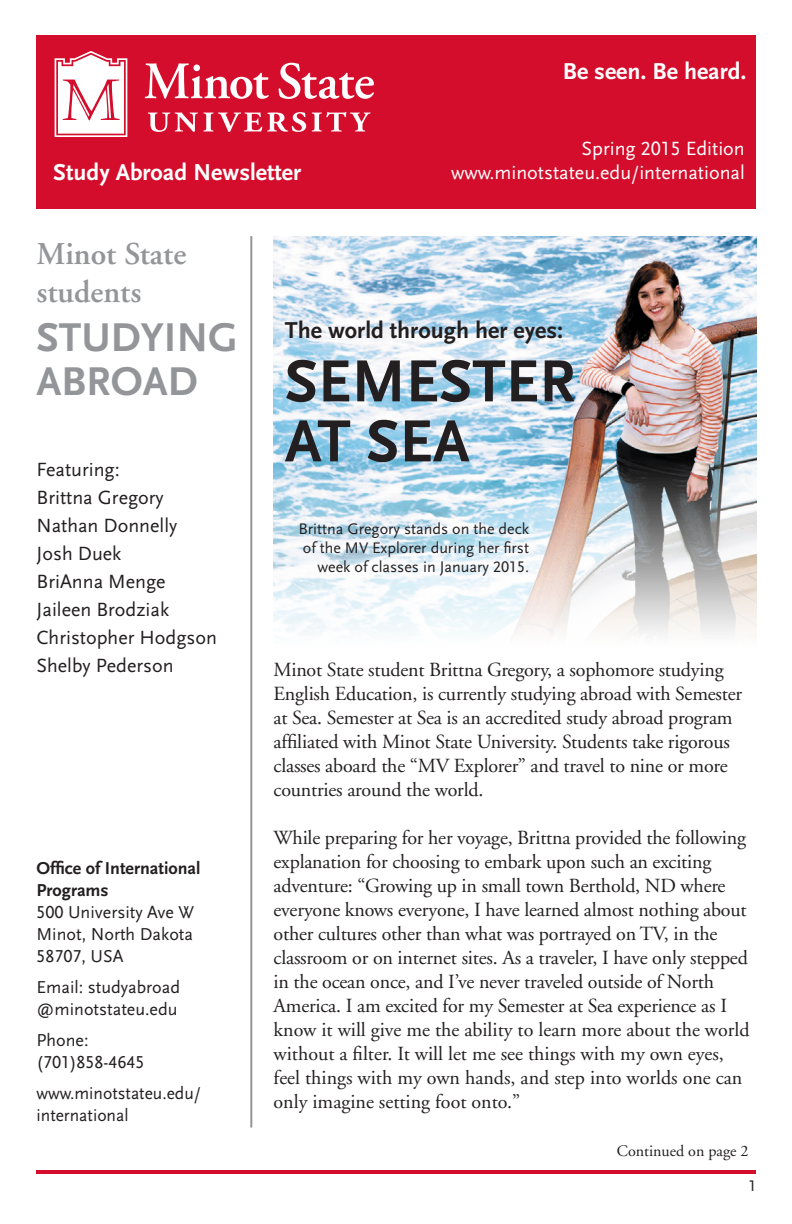
<style>
.page{position:relative;width:792px;height:1224px;background:#fff}
.page>*{position:absolute;margin:0;border:0;box-sizing:border-box;transform-origin:0 0}
.t1{font:700 62px "Scala Sans LF";color:#231f20}
.t2{font:700 42px/44px "Scala Sans LF";color:#939598}
.t3{font:600 31.8px/38px "Adobe Garamond";color:#939598}
.t4{font:700 24px "Scala Sans LF";color:#fff}
.t5{font:700 24px "Scala Sans LF";color:#231f20}
.t6{font:20px/24px "Adobe Garamond";letter-spacing:-.01em;color:#231f20}
.t7{font:20px "Scala Sans LF";color:#231f20}
.t8{font:20px "Scala Sans LF";color:#fff}
.t9{font:18px/22px "Scala Sans LF";color:#231f20}
.t10{font:16px/19.2px "Scala Sans LF";color:#231f20;text-align:right}
.t11{font:16px "Adobe Garamond";color:#231f20}
.s1{font-weight:700}
</style>
<div class="page">
<img style="left:274px;top:236px;width:482px;height:399px">
<div style="left:36px;top:35px;width:720px;height:174px;background:#d30d2b"></div>
<hr style="left:36px;top:1170px;width:720px;height:4px;background:#d30d2b">
<svg style="left:145px;top:63px;width:229px;height:69px"></svg>
<svg style="left:55px;top:51px;width:72px;height:86px"></svg>
<hr style="left:250px;top:236px;width:2px;height:892px;background:#939598">
<p class="t4" style="left:53px;top:159px;width:249px">Study Abroad Newsletter</p>
<p class="t3" style="left:37px;top:236px;width:151px">Minot State students</p>
<p class="t4" style="left:563px;top:58px;width:185px">Be seen. Be heard.</p>
<p class="t8" style="left:581px;top:137px;width:165px">Spring 2015 Edition</p>
<p class="t8" style="left:451px;top:161px;width:295px">www.minotstateu.edu/international</p>
<p class="t2" style="left:37px;top:317px;width:203px">STUDYING<br>ABROAD</p>
<p class="t7" style="left:37px;top:458px;width:85px">Featuring:</p>
<p class="t7" style="left:37px;top:486px;width:129px">Brittna Gregory</p>
<p class="t7" style="left:37px;top:514px;width:142px">Nathan Donnelly</p>
<p class="t7" style="left:37px;top:542px;width:86px">Josh Duek</p>
<p class="t7" style="left:37px;top:570px;width:131px">BriAnna Menge</p>
<p class="t7" style="left:37px;top:598px;width:134px">Jaileen Brodziak</p>
<p class="t7" style="left:37px;top:626px;width:182px">Christopher Hodgson</p>
<p class="t7" style="left:37px;top:654px;width:139px">Shelby Pederson</p>
<p class="t9" style="left:37px;top:858px;width:165px"><span class="s1">Office of International<br>Programs<br></span>500 University Ave W<br>Minot, North Dakota<br>58707, USA</p>
<p class="t9" style="left:37px;top:977px;width:145px">Email: studyabroad @minotstateu.edu</p>
<p class="t9" style="left:37px;top:1030px;width:110px">Phone: (701)858-4645</p>
<p class="t9" style="left:37px;top:1083px;width:166px">www.minotstateu.edu/ international</p>
<p class="t5" style="left:285px;top:317px;width:280px">The world through her eyes:</p>
<p class="t1" style="left:285px;top:348px;width:292px">SEMESTER</p>
<p class="t1" style="left:285px;top:408px;width:186px">AT SEA</p>
<p class="t10" style="left:298px;top:519px;width:232px">Brittna Gregory stands on the deck of the MV Explorer during her first week of classes in January 2015.</p>
<p class="t6" style="left:274px;top:659px;width:470px">Minot State student Brittna Gregory, a sophomore studying English Education, is currently studying abroad with Semester at Sea. Semester at Sea is an accredited study abroad program affiliated with Minot State University. Students take rigorous classes aboard the “MV Explorer” and travel to nine or more countries around the world.</p>
<p class="t6" style="left:274px;top:827px;width:478px">While preparing for her voyage, Brittna provided the following explanation for choosing to embark upon such an exciting adventure: “Growing up in small town Berthold, ND where everyone knows everyone, I have learned almost nothing about other cultures other than what was portrayed on TV, in the classroom or on internet sites. As a traveler, I have only stepped in the ocean once, and I’ve never traveled outside of North America. I am excited for my Semester at Sea experience as I know it will give me the ability to learn more about the world without a filter. It will let me see things with my own eyes, feel things with my own hands, and step into worlds one can only imagine setting foot onto.”</p>
<p class="t11" style="left:617px;top:1142px;width:133px">Continued on page 2</p>
<p class="t10" style="left:749px;top:1176px;width:9px">1</p>
</div>
